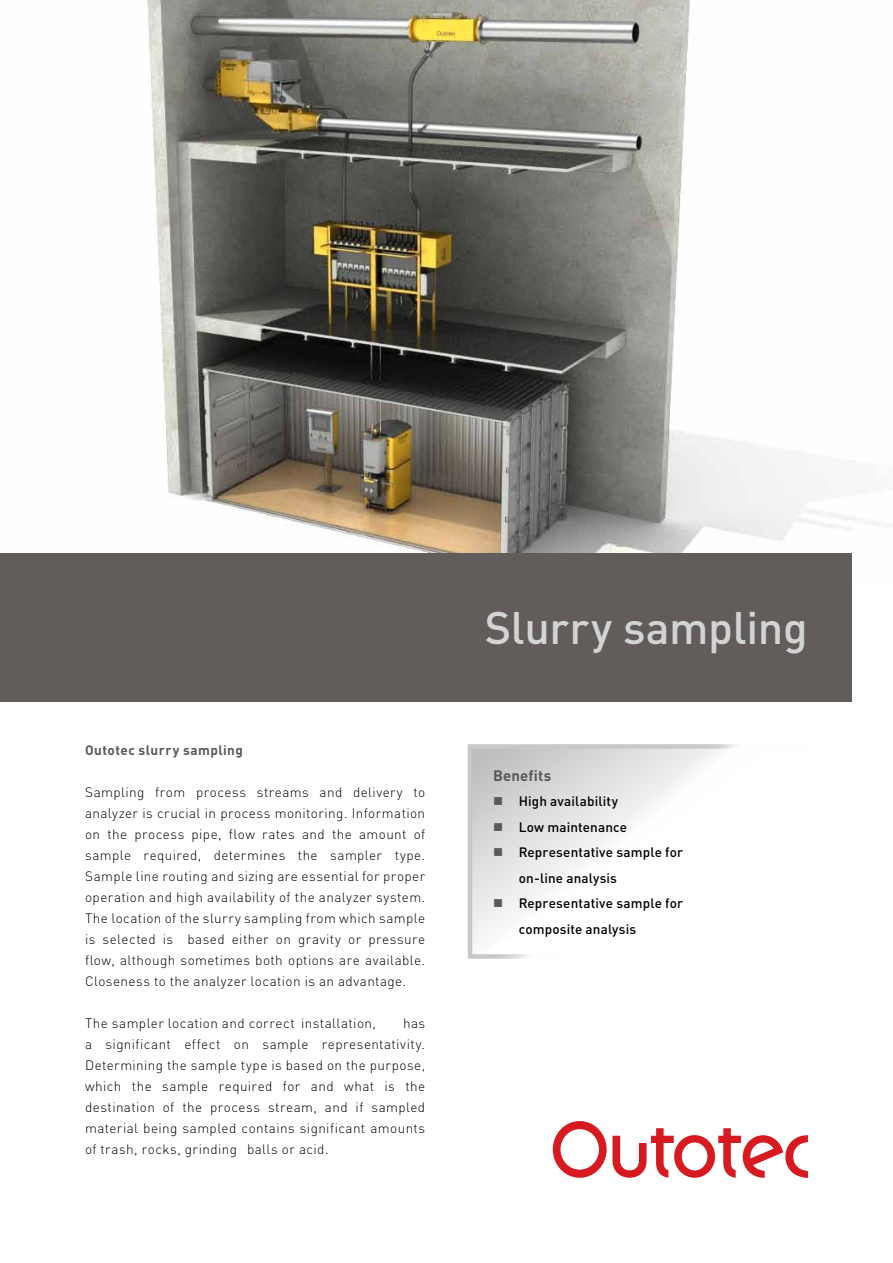
<style>
.page{position:relative;width:893px;height:1263px;background:#fff}
.page>*{position:absolute;margin:0;border:0;box-sizing:border-box;transform-origin:0 0}
.t1{font:500 45px "DIN Pro";letter-spacing:-.01em;color:#d1d3d4}
.t2{font:700 15px "DIN Pro";letter-spacing:.01em;color:#58595b}
.t3{font:300 13.5px/21px "DIN Pro";letter-spacing:.03em;color:#000;text-align:justify}
.t4{font:500 13.5px/25.5px "DIN Pro";letter-spacing:.01em;color:#000}
.t5{font:700 13.5px "DIN Pro";letter-spacing:.035em;color:#58595b}
</style>
<div class="page">
<svg style="left:467px;top:744px;width:5px;height:215px"></svg>
<svg style="left:472px;top:744px;width:264px;height:215px"></svg>
<img style="left:146px;top:0;width:747px;height:584px">
<div style="left:0;top:553px;width:851px;height:149px;background:#625d5a"></div>
<svg style="left:553px;top:1121px;width:255px;height:57px"></svg>
<svg style="left:494px;top:797px;width:8px;height:8px"></svg>
<svg style="left:494px;top:823px;width:8px;height:8px"></svg>
<svg style="left:494px;top:848px;width:8px;height:8px"></svg>
<svg style="left:494px;top:899px;width:8px;height:8px"></svg>
<p class="t5" style="left:85px;top:740px;width:159px">Outotec slurry sampling</p>
<p class="t3" style="left:85px;top:780px;width:342px">Sampling from process streams and delivery to analyzer is crucial in process monitoring. Information on the process pipe, flow rates and the amount of sample required, determines the sampler type.<br>Sample line routing and sizing are essential for proper operation and high availability of the analyzer system.<br>The location of the slurry sampling from which sample is selected is based either on gravity or pressure flow, although sometimes both options are available.<br>Closeness to the analyzer location is an advantage.</p>
<p class="t3" style="left:85px;top:1012px;width:292px">The sampler location and correct installation,</p>
<p class="t3" style="left:85px;top:1012px;width:342px;text-indent:318px">has a significant effect on sample representativity.<br>Determining the sample type is based on the purpose, which the sample required for and what is the destination of the process stream, and if sampled material being sampled contains significant amounts of trash, rocks, grinding balls or acid.</p>
<h1 class="t1" style="left:485px;top:598px;width:324px">Slurry sampling</h1>
<p class="t2" style="left:493px;top:765px;width:60px">Benefits</p>
<p class="t4" style="left:519px;top:788px;width:166px">High availability<br>Low maintenance<br>Representative sample for on-line analysis<br>Representative sample for composite analysis</p>
</div>
